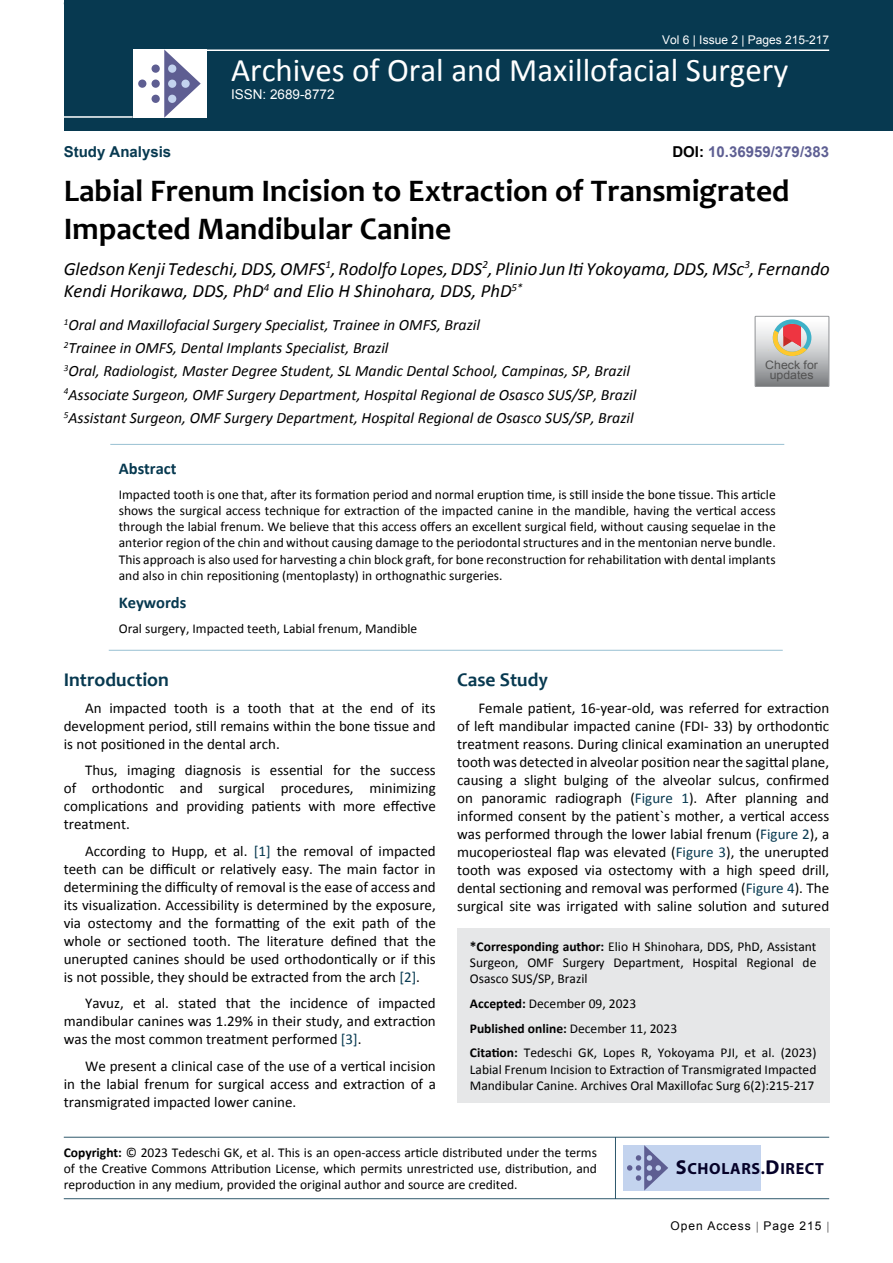
<style>
.page{position:relative;width:893px;height:1263px;background:#fff}
.page>*{position:absolute;margin:0;border:0;box-sizing:border-box;transform-origin:0 0}
.t1{font:33px "Calibri";color:#fff}
.t2{font:700 31.5px/37.8px "Candara";color:#000}
.t3{font:700 19.5px "Candara";color:#073950}
.t4{font:italic 18.75px/22.5px "Calibri";color:#000}
.t5{font:700 16.5px "Calibri";color:#073950}
.t6{font:700 16.2px "Myriad Pro";letter-spacing:.04em;color:#050128}
.t7{font:italic 15.75px/23.1px "Calibri";color:#000}
.t8{font:15px/18px "Calibri";color:#000;text-align:justify}
.t9{font:700 15px "Arial";color:#5e5f93}
.t10{font:700 15px "Arial";color:#073950}
.t11{font:13.5px/16.2px "Calibri";color:#000;text-align:justify}
.t12{font:13.5px "Arial";color:#fff}
.t13{font:12px "Arial";color:#fff}
.t14{font:12px "Arial";letter-spacing:.08em;color:#000}
.t15{font:11.7px/10.1px "Arial";color:#535353;text-align:center;scale:1.06 1}
.s1{color:#000}
.s2{color:#073950}
.s3{font-weight:700}
.s4{font-size:20.25px}
</style>
<div class="page">
<div style="left:64px;top:0;width:829px;height:131px;background:#073950"></div>
<hr style="left:64px;top:1137px;width:765px;height:1px;background:#073950">
<hr style="left:64px;top:1198px;width:765px;height:1px;background:#073950">
<hr style="left:615px;top:1137px;width:1px;height:62px;background:#073950">
<div style="left:623px;top:1145px;width:138px;height:45px;background:#c3d3ee"></div>
<svg style="left:627px;top:1145px;width:41px;height:45px"></svg>
<hr style="left:204px;top:49px;width:625px;height:2px;background:#fff">
<hr style="left:64px;top:116px;width:69px;height:2px;background:#fff">
<div style="left:133px;top:49px;width:74px;height:69px;background:#fff"></div>
<svg style="left:164px;top:49px;width:37px;height:69px"></svg>
<div style="left:152px;top:65px;width:8px;height:8px;background:#5e5e92;border-radius:50%"></div>
<div style="left:138px;top:80px;width:8px;height:8px;background:#5e5e92;border-radius:50%"></div>
<div style="left:152px;top:80px;width:8px;height:8px;background:#5e5e92;border-radius:50%"></div>
<div style="left:168px;top:80px;width:8px;height:8px;background:#c3d3ee;border-radius:50%"></div>
<div style="left:181px;top:80px;width:9px;height:8px;background:#c3d3ee;border-radius:50%"></div>
<div style="left:168px;top:95px;width:8px;height:8px;background:#c3d3ee;border-radius:50%"></div>
<div style="left:168px;top:65px;width:8px;height:8px;background:#c3d3ee;border-radius:50%"></div>
<div style="left:152px;top:95px;width:8px;height:8px;background:#5e5e92;border-radius:50%"></div>
<div style="left:457px;top:928px;width:372px;height:174px;background:#e6e7e8"></div>
<hr style="left:110px;top:444px;width:674px;height:1px;background:#98c0d2">
<hr style="left:109px;top:650px;width:674px;height:1px;background:#98c0d2">
<svg style="left:755px;top:316px;width:74px;height:70px;background:#bdb6b3"></svg>
<p class="t13" style="left:662px;top:32px;width:169px">Vol 6 | Issue 2 | Pages 215-217</p>
<h1 class="t1" style="left:231px;top:49px;width:559px">Archives of Oral and Maxillofacial Surgery</h1>
<p class="t10" style="left:64px;top:142px;width:109px">Study Analysis</p>
<p class="t12" style="left:231px;top:86px;width:105px">ISSN: 2689-8772</p>
<p class="t9" style="left:672px;top:142px;width:158px"><span class="s1">DOI:</span> 10.36959/379/383</p>
<h2 class="t2" style="left:64px;top:172px;width:727px">Labial Frenum Incision to Extraction of Transmigrated<br>Impacted Mandibular Canine</h2>
<p class="t4" style="left:64px;top:256px;width:767px">Gledson Kenji Tedeschi, DDS, OMFS<sup>1</sup>, Rodolfo Lopes, DDS<sup>2</sup>, Plinio Jun Iti Yokoyama, DDS, MSc<sup>3</sup>, Fernando<br>Kendi Horikawa, DDS, PhD<sup>4</sup> and Elio H Shinohara, DDS, PhD<sup>5*</sup></p>
<p class="t7" style="left:64px;top:313px;width:574px"><sup>1</sup>Oral and Maxillofacial Surgery Specialist, Trainee in OMFS, Brazil<br><sup>2</sup>Trainee in OMFS, Dental Implants Specialist, Brazil<br><sup>3</sup>Oral, Radiologist, Master Degree Student, SL Mandic Dental School, Campinas, SP, Brazil <sup>4</sup>Associate Surgeon, OMF Surgery Department, Hospital Regional de Osasco SUS/SP, Brazil <sup>5</sup>Assistant Surgeon, OMF Surgery Department, Hospital Regional de Osasco SUS/SP, Brazil</p>
<p class="t15" style="left:765px;top:360px;width:51px">Check for updates</p>
<p class="t5" style="left:119px;top:458px;width:59px">Abstract</p>
<p class="t11" style="left:119px;top:486px;width:658px">Impacted tooth is one that, after its formation period and normal eruption time, is still inside the bone tissue. This article shows the surgical access technique for extraction of the impacted canine in the mandible, having the vertical access through the labial frenum. We believe that this access offers an excellent surgical field, without causing sequelae in the anterior region of the chin and without causing damage to the periodontal structures and in the mentonian nerve bundle.<br>This approach is also used for harvesting a chin block graft, for bone reconstruction for rehabilitation with dental implants and also in chin repositioning (mentoplasty) in orthognathic surgeries.</p>
<p class="t5" style="left:119px;top:592px;width:69px">Keywords</p>
<p class="t11" style="left:119px;top:620px;width:300px">Oral surgery, Impacted teeth, Labial frenum, Mandible</p>
<h3 class="t3" style="left:64px;top:667px;width:107px">Introduction</h3>
<p class="t8" style="left:64px;top:699px;width:374px;text-indent:21px">An impacted tooth is a tooth that at the end of its development period, still remains within the bone tissue and is not positioned in the dental arch.</p>
<p class="t8" style="left:64px;top:761px;width:374px;text-indent:21px">Thus, imaging diagnosis is essential for the success of orthodontic and surgical procedures, minimizing complications and providing patients with more effective treatment.</p>
<p class="t8" style="left:64px;top:842px;width:374px;text-indent:21px">According to Hupp, et al. <span class="s2">[1]</span> the removal of impacted teeth can be difficult or relatively easy. The main factor in determining the difficulty of removal is the ease of access and its visualization. Accessibility is determined by the exposure, via ostectomy and the formatting of the exit path of the whole or sectioned tooth. The literature defined that the unerupted canines should be used orthodontically or if this is not possible, they should be extracted from the arch <span class="s2">[2]</span>.</p>
<p class="t8" style="left:64px;top:994px;width:374px;text-indent:21px">Yavuz, et al. stated that the incidence of impacted mandibular canines was 1.29% in their study, and extraction was the most common treatment performed <span class="s2">[3]</span>.</p>
<p class="t8" style="left:64px;top:1057px;width:374px;text-indent:21px">We present a clinical case of the use of a vertical incision in the labial frenum for surgical access and extraction of a transmigrated impacted lower canine.</p>
<h3 class="t3" style="left:457px;top:667px;width:92px">Case Study</h3>
<p class="t8" style="left:457px;top:699px;width:374px;text-indent:21px">Female patient, 16-year-old, was referred for extraction of left mandibular impacted canine (FDI- 33) by orthodontic treatment reasons. During clinical examination an unerupted tooth was detected in alveolar position near the sagittal plane, causing a slight bulging of the alveolar sulcus, confirmed on panoramic radiograph (<span class="s2">Figure 1</span>). After planning and informed consent by the patient`s mother, a vertical access was performed through the lower labial frenum (<span class="s2">Figure 2</span>), a mucoperiosteal flap was elevated (<span class="s2">Figure 3</span>), the unerupted tooth was exposed via ostectomy with a high speed drill, dental sectioning and removal was performed (<span class="s2">Figure 4</span>). The surgical site was irrigated with saline solution and sutured</p>
<p class="t11" style="left:470px;top:938px;width:348px"><span class="s3">*Corresponding author:</span> Elio H Shinohara, DDS, PhD, Assistant Surgeon, OMF Surgery Department, Hospital Regional de Osasco SUS/SP, Brazil</p>
<p class="t11" style="left:470px;top:991px;width:348px;line-height:24.8px;text-align:left"><span class="s3">Accepted:</span> December 09, 2023<br><span class="s3">Published online:</span> December 11, 2023<br><span class="s3">Citation:</span> Tedeschi GK, Lopes R, Yokoyama PJI, et al. (2023)</p>
<p class="t11" style="left:470px;top:1061px;width:348px">Labial Frenum Incision to Extraction of Transmigrated Impacted<br>Mandibular Canine. Archives Oral Maxillofac Surg 6(2):215-217</p>
<p class="t11" style="left:64px;top:1144px;width:535px"><span class="s3">Copyright:</span> © 2023 Tedeschi GK, et al. This is an open-access article distributed under the terms of the Creative Commons Attribution License, which permits unrestricted use, distribution, and reproduction in any medium, provided the original author and source are credited.</p>
<p class="t6" style="left:676px;top:1158px;width:150px"><span class="s4">S</span>CHOLARS.<span class="s4">D</span>IRECT</p>
<p class="t14" style="left:670px;top:1218px;width:152px">Open Access Page 215</p>
</div>
